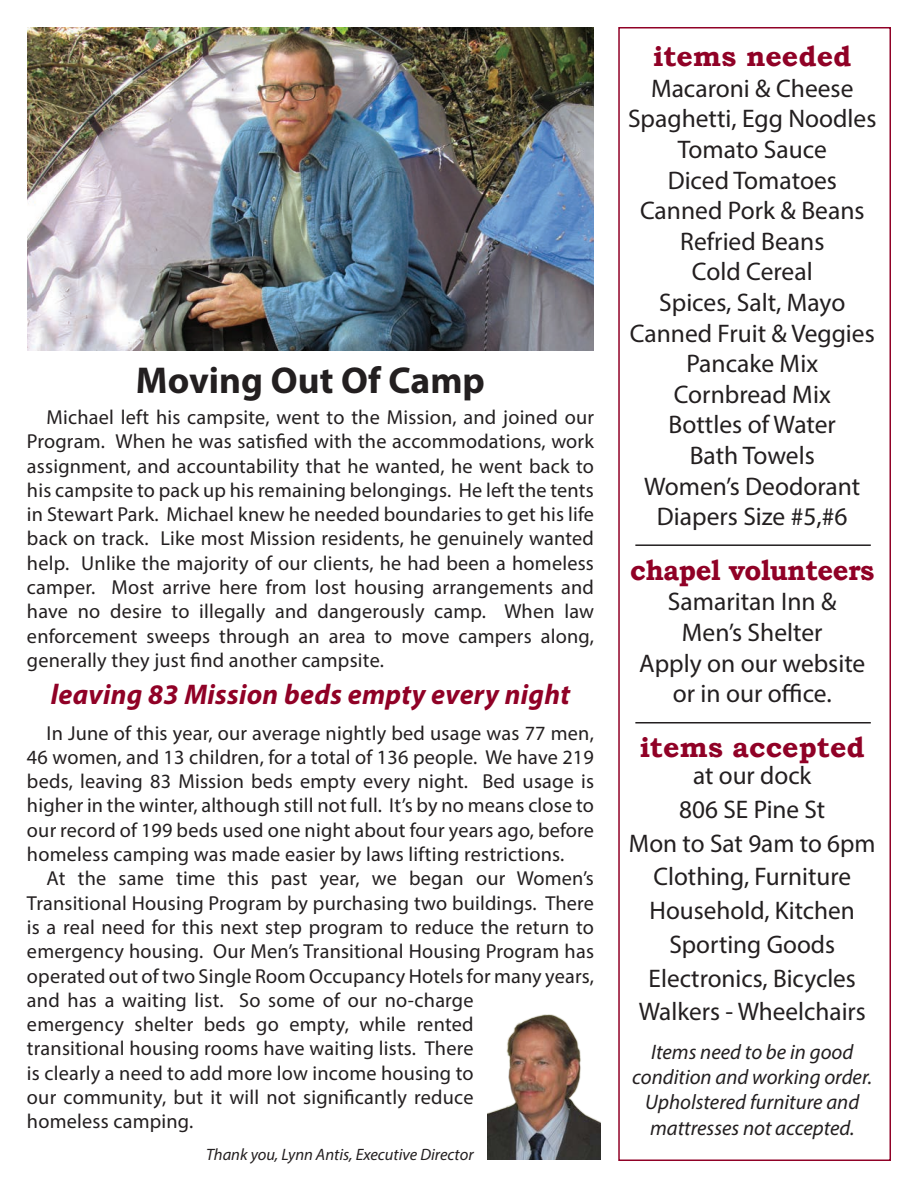
<style>
.page{position:relative;width:918px;height:1188px;background:#fff}
.page>*{position:absolute;margin:0;border:0;box-sizing:border-box;transform-origin:0 0}
.t1{font:700 37.5px "Myriad Pro";color:#231f20}
.t2{font:italic 700 28.5px "Myriad Pro";letter-spacing:.01em;color:#900126}
.t3{font:700 28.5px "Bookman Old Style";color:#900126}
.t4{font:700 28.5px "Bookman Old Style";letter-spacing:-.02em;color:#900126;scale:.96 1}
.t5{font:25.5px "Myriad Pro";color:#231f20}
.t6{font:italic 21px "Myriad Pro";color:#231f20}
.t7{font:20.25px/24.3px "Myriad Pro";letter-spacing:.01em;color:#231f20;text-align:justify}
.t8{font:italic 16.5px "Myriad Pro";color:#231f20}
</style>
<div class="page">
<div style="left:618px;top:27px;width:273px;height:1134px;border:2px solid #900126"></div>
<hr style="left:635px;top:544px;width:236px;height:2px;background:#231f20">
<hr style="left:635px;top:722px;width:236px;height:2px;background:#231f20">
<img style="left:487px;top:1014px;width:114px;height:146px">
<img style="left:27px;top:27px;width:567px;height:324px">
<p class="t1" style="left:136px;top:356px;width:351px">Moving Out Of Camp</p>
<p class="t7" style="left:27px;top:405px;width:569px;text-indent:20px">Michael left his campsite, went to the Mission, and joined our Program. When he was satisfied with the accommodations, work assignment, and accountability that he wanted, he went back to his campsite to pack up his remaining belongings. He left the tents in Stewart Park. Michael knew he needed boundaries to get his life back on track. Like most Mission residents, he genuinely wanted help. Unlike the majority of our clients, he had been a homeless camper. Most arrive here from lost housing arrangements and have no desire to illegally and dangerously camp. When law enforcement sweeps through an area to move campers along, generally they just find another campsite.</p>
<p class="t2" style="left:51px;top:676px;width:521px">leaving 83 Mission beds empty every night</p>
<p class="t7" style="left:27px;top:720px;width:569px;text-indent:20px">In June of this year, our average nightly bed usage was 77 men, 46 women, and 13 children, for a total of 136 people. We have 219 beds, leaving 83 Mission beds empty every night. Bed usage is higher in the winter, although still not full. It’s by no means close to our record of 199 beds used one night about four years ago, before homeless camping was made easier by laws lifting restrictions.</p>
<p class="t7" style="left:27px;top:866px;width:569px;text-align:left;text-indent:20px">At the same time this past year, we began our Women’s Transitional Housing Program by purchasing two buildings. There is a real need for this next step program to reduce the return to emergency housing. Our Men’s Transitional Housing Program has operated out of two Single Room Occupancy Hotels for many years, and has a waiting list. So some of our no-charge<br>emergency shelter beds go empty, while rented<br>transitional housing rooms have waiting lists. There<br>is clearly a need to add more low income housing to<br>our community, but it will not significantly reduce<br>homeless camping.</p>
<p class="t8" style="left:206px;top:1144px;width:269px">Thank you, Lynn Antis, Executive Director</p>
<p class="t3" style="left:653px;top:36px;width:200px">items needed</p>
<p class="t5" style="left:651px;top:72px;width:204px">Macaroni &amp; Cheese</p>
<p class="t5" style="left:628px;top:103px;width:250px">Spaghetti, Egg Noodles</p>
<p class="t5" style="left:678px;top:134px;width:151px">Tomato Sauce</p>
<p class="t5" style="left:668px;top:164px;width:171px">Diced Tomatoes</p>
<p class="t5" style="left:640px;top:195px;width:226px">Canned Pork &amp; Beans</p>
<p class="t5" style="left:680px;top:225px;width:146px">Refried Beans</p>
<p class="t5" style="left:692px;top:256px;width:122px">Cold Cereal</p>
<p class="t5" style="left:659px;top:287px;width:188px">Spices, Salt, Mayo</p>
<p class="t5" style="left:630px;top:317px;width:247px">Canned Fruit &amp; Veggies</p>
<p class="t5" style="left:686px;top:348px;width:133px">Pancake Mix</p>
<p class="t5" style="left:674px;top:378px;width:159px">Cornbread Mix</p>
<p class="t5" style="left:669px;top:409px;width:169px">Bottles of Water</p>
<p class="t5" style="left:690px;top:440px;width:127px">Bath Towels</p>
<p class="t5" style="left:644px;top:470px;width:218px">Women’s Deodorant</p>
<p class="t5" style="left:657px;top:501px;width:192px">Diapers Size #5,#6</p>
<p class="t4" style="left:630px;top:550px;width:256px">chapel volunteers</p>
<p class="t5" style="left:668px;top:586px;width:170px">Samaritan Inn &amp;</p>
<p class="t5" style="left:682px;top:617px;width:142px">Men’s Shelter</p>
<p class="t5" style="left:639px;top:647px;width:228px">Apply on our website</p>
<p class="t5" style="left:673px;top:678px;width:160px">or in our office.</p>
<p class="t3" style="left:640px;top:727px;width:227px">items accepted</p>
<p class="t5" style="left:693px;top:760px;width:120px">at our dock</p>
<p class="t5" style="left:679px;top:794px;width:148px">806 SE Pine St</p>
<p class="t5" style="left:629px;top:827px;width:248px">Mon to Sat 9am to 6pm</p>
<p class="t5" style="left:654px;top:861px;width:199px">Clothing, Furniture</p>
<p class="t5" style="left:650px;top:895px;width:207px">Household, Kitchen</p>
<p class="t5" style="left:669px;top:929px;width:167px">Sporting Goods</p>
<p class="t5" style="left:649px;top:962px;width:209px">Electronics, Bicycles</p>
<p class="t5" style="left:639px;top:996px;width:229px">Walkers - Wheelchairs</p>
<p class="t6" style="left:651px;top:1039px;width:204px">Items need to be in good</p>
<p class="t6" style="left:632px;top:1064px;width:241px">condition and working order.</p>
<p class="t6" style="left:645px;top:1089px;width:216px">Upholstered furniture and</p>
<p class="t6" style="left:650px;top:1115px;width:206px">mattresses not accepted.</p>
</div>
